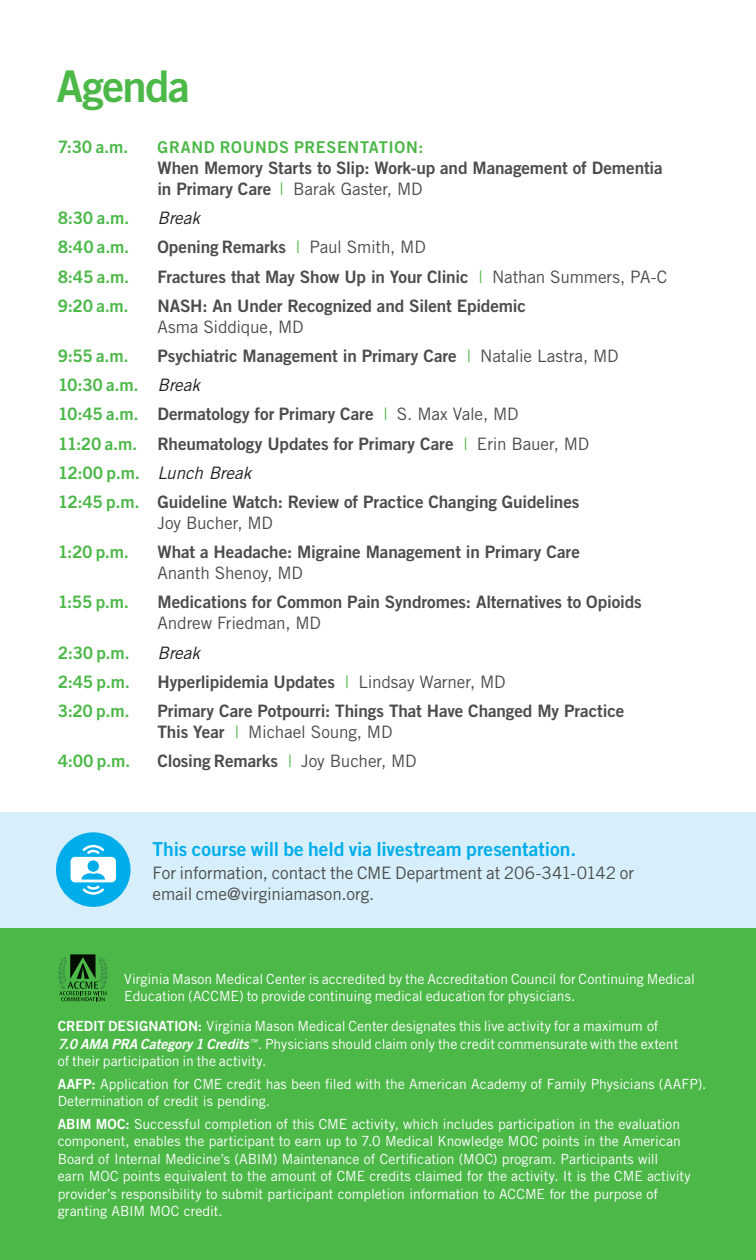
<style>
.page{position:relative;width:756px;height:1260px;background:#fff}
.page>*{position:absolute;margin:0;border:0;box-sizing:border-box;transform-origin:0 0}
.t1{font:43.75px "Trade Gothic LT Std Bd 2";letter-spacing:-.035em;color:#4cb848}
.t2{font:19.25px "Trade Gothic LT Std Bd 2";color:#00adeb}
.t3{font:17.15px/29.2px "Trade Gothic LT Std Bd 2";letter-spacing:-.005em;color:#4b4c4d}
.t4{font:17.15px/21px "Trade Gothic LT Std";letter-spacing:-.01em;color:#4b4c4d}
.t5{font:17.15px "Trade Gothic LT Std Bd 2";letter-spacing:-.02em;color:#4cb848}
.t6{font:italic 17.15px "Trade Gothic LT Std";color:#231f20}
.t7{font:16.28px "Trade Gothic LT Std Bd 2";letter-spacing:.04em;color:#4cb848}
.t8{font:14px/17.5px "Trade Gothic LT Std";letter-spacing:-.005em;color:#fff}
.s1{font-family:"Trade Gothic LT Std Bd 2"}
.s2{color:#4cb848}
.s3{font-family:"Trade Gothic LT Std";color:#4cb848}
.s4{font-family:"Trade Gothic LT Std"}
.s5{font-family:"Trade Gothic LT Std";font-style:italic;color:#231f20}
.s6{font-family:"Trade Gothic LT Std Bd 2";font-style:normal;color:#4cb848}
.s7{font-family:"Trade Gothic LT Std Bd 2 Obl"}
</style>
<div class="page">
<div style="left:0;top:812px;width:756px;height:117px;background:#d7effa"></div>
<svg style="left:56px;top:832px;width:75px;height:75px"></svg>
<div style="left:0;top:929px;width:756px;height:331px;background:#4cb848"></div>
<svg style="left:58px;top:954px;width:50px;height:47px"></svg>
<h1 class="t1" style="left:56px;top:59px;width:135px">Agenda</h1>
<p class="t5" style="left:58px;top:136px;width:72px">7:30 a.m.</p>
<p class="t7" style="left:158px;top:137px;width:267px">GRAND ROUNDS PRESENTATION:</p>
<p class="t3" style="left:157px;top:153px;width:507px">When Memory Starts to Slip: Work-up and Management of Dementia</p>
<p class="t4" style="left:157px;top:178px;width:267px"><span class="s1">in Primary Care</span> <span class="s2">|</span> Barak Gaster, MD</p>
<p class="t5" style="left:58px;top:208px;width:73px">8:30 a.m.</p>
<p class="t6" style="left:158px;top:208px;width:44px">Break</p>
<p class="t5" style="left:58px;top:237px;width:73px">8:40 a.m.</p>
<p class="t3" style="left:157px;top:232px;width:270px">Opening Remarks <span class="s3">|</span> <span class="s4">Paul Smith, MD</span></p>
<p class="t5" style="left:58px;top:266px;width:73px">8:45 a.m.</p>
<p class="t3" style="left:157px;top:262px;width:511px">Fractures that May Show Up in Your Clinic <span class="s3">|</span> <span class="s4">Nathan Summers, PA-C</span></p>
<p class="t5" style="left:58px;top:295px;width:73px">9:20 a.m.</p>
<p class="t3" style="left:158px;top:291px;width:370px">NASH: An Under Recognized and Silent Epidemic</p>
<p class="t4" style="left:158px;top:316px;width:148px">Asma Siddique, MD</p>
<p class="t5" style="left:58px;top:345px;width:73px">9:55 a.m.</p>
<p class="t3" style="left:58px;top:341px;width:562px;text-indent:100px">Psychiatric Management in Primary Care <span class="s3">|</span> <span class="s4">Natalie Lastra, MD </span><span class="s2">10:30 a.m.</span> <span class="s5">Break<br></span><span class="s2">10:45 a.m.</span> Dermatology for Primary Care <span class="s3">|</span> <span class="s4">S. Max Vale, MD<br></span><span class="s2">11:20 a.m.</span> Rheumatology Updates for Primary Care <span class="s3">|</span> <span class="s4">Erin Bauer, MD</span></p>
<p class="t6" style="left:58px;top:462px;width:195px"><span class="s6">12:00 p.m.</span> Lunch Break</p>
<p class="t3" style="left:58px;top:487px;width:523px"><span class="s2">12:45 p.m.</span> Guideline Watch: Review of Practice Changing Guidelines</p>
<p class="t4" style="left:158px;top:512px;width:117px">Joy Bucher, MD</p>
<p class="t5" style="left:58px;top:541px;width:73px">1:20 p.m.</p>
<p class="t3" style="left:158px;top:537px;width:424px">What a Headache: Migraine Management in Primary Care</p>
<p class="t4" style="left:158px;top:562px;width:147px">Ananth Shenoy, MD</p>
<p class="t5" style="left:58px;top:592px;width:73px">1:55 p.m.</p>
<p class="t3" style="left:158px;top:587px;width:486px">Medications for Common Pain Syndromes: Alternatives to Opioids</p>
<p class="t4" style="left:158px;top:613px;width:165px">Andrew Friedman, MD</p>
<p class="t5" style="left:58px;top:642px;width:74px">2:30 p.m.</p>
<p class="t6" style="left:158px;top:642px;width:44px">Break</p>
<p class="t5" style="left:58px;top:671px;width:74px">2:45 p.m.</p>
<p class="t3" style="left:157px;top:667px;width:350px">Hyperlipidemia Updates <span class="s3">|</span> <span class="s4">Lindsay Warner, MD</span></p>
<p class="t5" style="left:58px;top:700px;width:73px">3:20 p.m.</p>
<p class="t3" style="left:157px;top:696px;width:469px">Primary Care Potpourri: Things That Have Changed My Practice</p>
<p class="t4" style="left:157px;top:721px;width:236px"><span class="s1">This Year</span> <span class="s2">|</span> Michael Soung, MD</p>
<p class="t5" style="left:58px;top:750px;width:74px">4:00 p.m.</p>
<p class="t3" style="left:157px;top:746px;width:261px">Closing Remarks <span class="s3">|</span> <span class="s4">Joy Bucher, MD</span></p>
<h2 class="t2" style="left:153px;top:838px;width:425px">This course will be held via livestream presentation.</h2>
<p class="t4" style="left:153px;top:862px;width:483px">For information, contact the CME Department at 206-341-0142 or email cme@virginiamason.org.</p>
<p class="t8" style="left:124px;top:970px;width:572px">Virginia Mason Medical Center is accredited by the Accreditation Council for Continuing Medical<br>Education (ACCME) to provide continuing medical education for physicians.</p>
<p class="t8" style="left:58px;top:1017px;width:622px"><span class="s1">CREDIT DESIGNATION:</span> Virginia Mason Medical Center designates this live activity for a maximum of<br><span class="s7">7.0 AMA PRA Category 1 Credits</span><sup>™</sup>. Physicians should claim only the credit commensurate with the extent of their participation in the activity.</p>
<p class="t8" style="left:58px;top:1075px;width:650px"><span class="s1">AAFP:</span> Application for CME credit has been filed with the American Academy of Family Physicians (AAFP).<br>Determination of credit is pending.</p>
<p class="t8" style="left:58px;top:1115px;width:635px"><span class="s1">ABIM MOC:</span> Successful completion of this CME activity, which includes participation in the evaluation component, enables the participant to earn up to 7.0 Medical Knowledge MOC points in the American Board of Internal Medicine’s (ABIM) Maintenance of Certification (MOC) program. Participants will<br>earn MOC points equivalent to the amount of CME credits claimed for the activity. It is the CME activity provider’s responsibility to submit participant completion information to ACCME for the purpose of granting ABIM MOC credit.</p>
</div>
